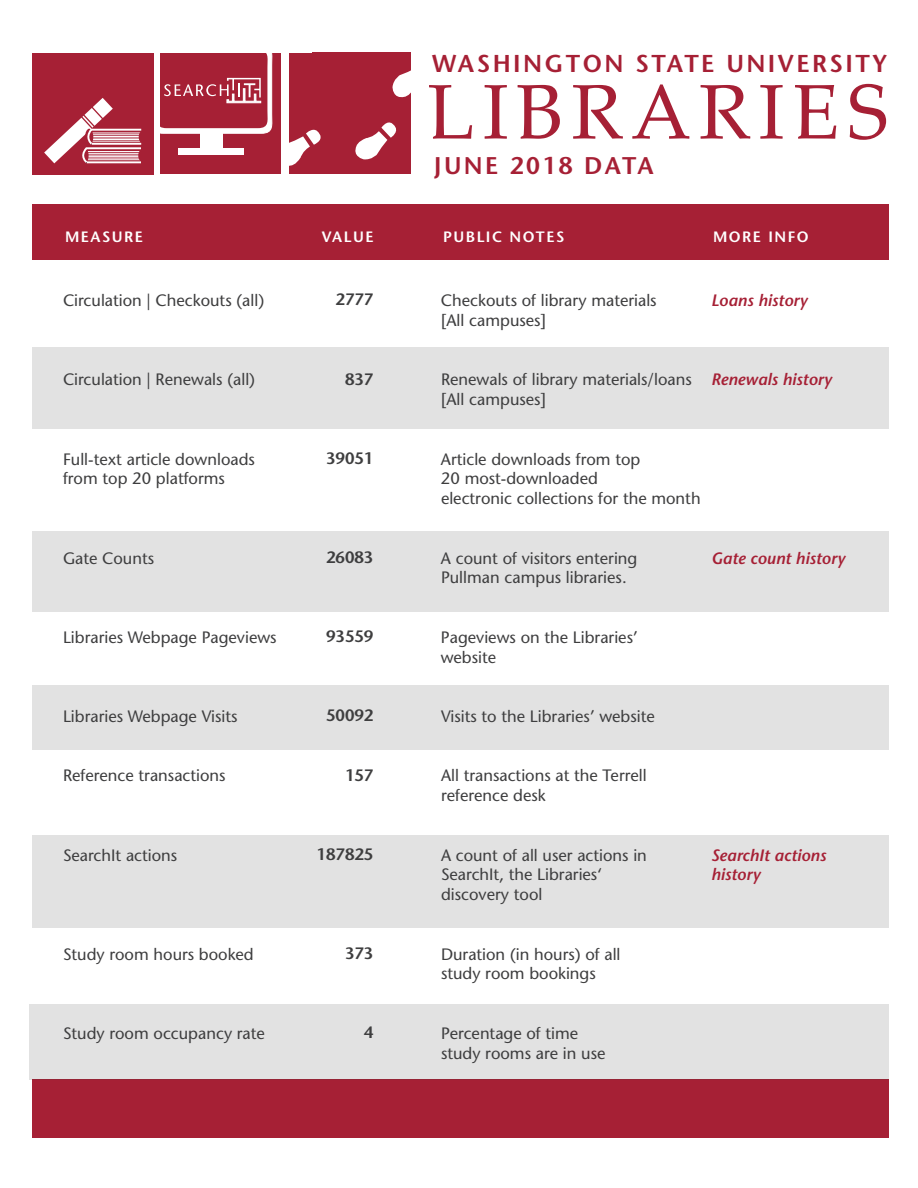
<style>
.page{position:relative;width:918px;height:1188px;background:#fff}
.page>*{position:absolute;margin:0;border:0;box-sizing:border-box;transform-origin:0 0}
.t1{font:77.4px "Palatino Linotype";letter-spacing:.1em;color:#a62035}
.t2{font:600 24.45px "Stone Sans";letter-spacing:.1em;color:#a62035}
.t3{font:600 24.15px "Stone Sans";letter-spacing:.1em;color:#a62035}
.t4{font:16.5px/19.8px "Stone Sans";color:#3e3e3f}
.t5{font:italic 600 16.5px "Stone Sans";color:#a62035}
.t6{font:600 16.5px "Stone Sans";color:#3e3e3f}
.t7{font:600 15px "Stone Sans";letter-spacing:.1em;color:#fff}
.s1{font-weight:600;font-style:italic;color:#a62035}
</style>
<div class="page">
<div style="left:31px;top:835px;width:866px;height:92px;background:#e2e2e2"></div>
<div style="left:30px;top:531px;width:864px;height:81px;background:#e2e2e2"></div>
<div style="left:29px;top:348px;width:864px;height:81px;background:#e2e2e2"></div>
<div style="left:30px;top:205px;width:865px;height:55px;background:#a62035"></div>
<div style="left:31px;top:1079px;width:864px;height:59px;background:#a62035"></div>
<div style="left:31px;top:686px;width:863px;height:64px;background:#e2e2e2"></div>
<div style="left:0;top:0;width:32px;height:1188px;background:#fff"></div>
<div style="left:890px;top:2px;width:28px;height:1186px;background:#fff"></div>
<div style="left:289px;top:53px;width:121px;height:121px;background:#a62035"></div>
<svg style="left:355px;top:122px;width:42px;height:38px"></svg>
<svg style="left:393px;top:68px;width:18px;height:32px"></svg>
<div style="left:160px;top:52px;width:121px;height:121px;background:#a62035"></div>
<svg style="left:160px;top:52px;width:165px;height:114px"></svg>
<div style="left:33px;top:54px;width:121px;height:121px;background:#a62035"></div>
<svg style="left:44px;top:98px;width:98px;height:66px"></svg>
<div style="left:29px;top:1004px;width:860px;height:75px;background:#e2e2e2"></div>
<h2 class="t2" style="left:432px;top:49px;width:457px">WASHINGTON STATE UNIVERSITY</h2>
<p class="t1" style="left:428px;top:57px;width:462px">LIBRARIES</p>
<h2 class="t3" style="left:434px;top:151px;width:221px">JUNE 2018 DATA</h2>
<h5 class="t7" style="left:65px;top:228px;width:79px">MEASURE</h5>
<h5 class="t7" style="left:322px;top:228px;width:53px">VALUE</h5>
<h5 class="t7" style="left:443px;top:228px;width:123px">PUBLIC NOTES</h5>
<h5 class="t7" style="left:713px;top:228px;width:97px">MORE INFO</h5>
<p class="t4" style="left:63px;top:291px;width:203px">Circulation | Checkouts (all)</p>
<p class="t6" style="left:336px;top:290px;width:39px">2777</p>
<p class="t4" style="left:441px;top:291px;width:217px">Checkouts of library materials</p>
<p class="t5" style="left:711px;top:291px;width:98px">Loans history</p>
<p class="t4" style="left:441px;top:310px;width:107px">[All campuses]</p>
<p class="t4" style="left:63px;top:370px;width:194px">Circulation | Renewals (all)</p>
<p class="t6" style="left:345px;top:369px;width:30px">837</p>
<p class="t4" style="left:441px;top:370px;width:392px">Renewals of library materials/loans <span class="s1">Renewals history </span>[All campuses]</p>
<p class="t4" style="left:63px;top:449px;width:193px">Full-text article downloads</p>
<p class="t6" style="left:326px;top:448px;width:49px">39051</p>
<p class="t4" style="left:441px;top:449px;width:201px">Article downloads from top</p>
<p class="t4" style="left:63px;top:469px;width:163px">from top 20 platforms</p>
<p class="t4" style="left:441px;top:469px;width:261px">20 most-downloaded<br>electronic collections for the month</p>
<p class="t4" style="left:63px;top:548px;width:93px">Gate Counts</p>
<p class="t6" style="left:326px;top:547px;width:49px">26083</p>
<p class="t4" style="left:441px;top:548px;width:198px">A count of visitors entering</p>
<p class="t5" style="left:711px;top:548px;width:136px">Gate count history</p>
<p class="t4" style="left:441px;top:568px;width:187px">Pullman campus libraries.</p>
<p class="t4" style="left:63px;top:627px;width:215px">Libraries Webpage Pageviews</p>
<p class="t6" style="left:326px;top:626px;width:49px">93559</p>
<p class="t4" style="left:441px;top:627px;width:198px">Pageviews on the Libraries’ website</p>
<p class="t4" style="left:63px;top:706px;width:176px">Libraries Webpage Visits</p>
<p class="t6" style="left:326px;top:706px;width:49px">50092</p>
<p class="t4" style="left:441px;top:706px;width:215px">Visits to the Libraries’ website</p>
<p class="t4" style="left:63px;top:766px;width:164px">Reference transactions</p>
<p class="t6" style="left:345px;top:765px;width:30px">157</p>
<p class="t4" style="left:441px;top:766px;width:207px">All transactions at the Terrell reference desk</p>
<p class="t4" style="left:63px;top:845px;width:116px">SearchIt actions</p>
<p class="t6" style="left:317px;top:844px;width:58px">187825</p>
<p class="t4" style="left:441px;top:845px;width:207px">A count of all user actions in</p>
<p class="t5" style="left:711px;top:845px;width:117px">SearchIt actions</p>
<p class="t4" style="left:441px;top:865px;width:162px">SearchIt, the Libraries‘</p>
<p class="t5" style="left:711px;top:865px;width:51px">history</p>
<p class="t4" style="left:441px;top:885px;width:103px">discovery tool</p>
<p class="t4" style="left:63px;top:944px;width:192px">Study room hours booked</p>
<p class="t6" style="left:345px;top:943px;width:30px">373</p>
<p class="t4" style="left:441px;top:944px;width:181px">Duration (in hours) of all study room bookings</p>
<p class="t6" style="left:364px;top:1022px;width:11px">4</p>
<p class="t4" style="left:63px;top:1023px;width:203px">Study room occupancy rate</p>
<p class="t4" style="left:441px;top:1023px;width:166px">Percentage of time study rooms are in use</p>
</div>
